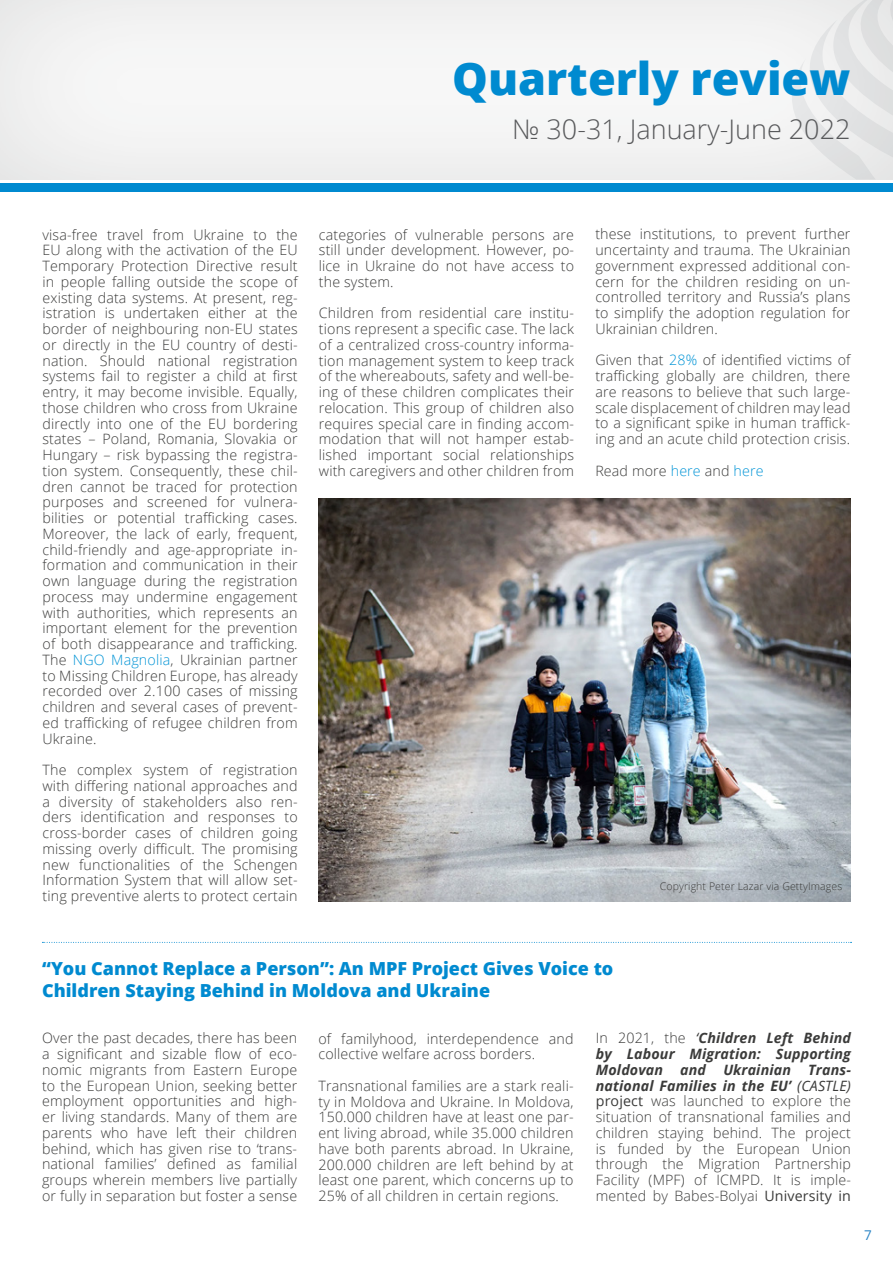
<style>
.page{position:relative;width:893px;height:1263px;background:#fff}
.page>*{position:absolute;margin:0;border:0;box-sizing:border-box;transform-origin:0 0}
.t1{font:800 45px "Open Sans";color:#008ad0}
.t2{font:300 27px "Open Sans";color:#58595b}
.t3{font:800 18px/21.6px "Open Sans";color:#008ad0}
.t4{font:300 14.25px/15.8px "Open Sans";letter-spacing:.01em;color:#3b3b3a;text-align:justify}
.t5{font:13.5px "Open Sans";color:#2883c5}
.t6{font:300 10.5px "Open Sans";letter-spacing:.01em;color:#3b3b3a}
.s1{color:#0094d6}
.s2{font-weight:400;font-style:italic}
.s3{font-weight:700;font-style:italic}
.s4{font-weight:400}
</style>
<div class="page">
<div style="left:0;top:183px;width:893px;height:9px;background:#008ad0"></div>
<svg style="left:790px;top:0;width:103px;height:180px"></svg>
<img style="left:319px;top:499px;width:531px;height:402px">
<svg style="left:42px;top:942px;width:809px;height:1px"></svg>
<h1 class="t1" style="left:452px;top:44px;width:400px">Quarterly review</h1>
<h2 class="t2" style="left:512px;top:110px;width:340px">№ 30-31, January-June 2022</h2>
<p class="t4" style="left:43px;top:226px;width:257px">visa-free travel from Ukraine to the EU along with the activation of the EU Temporary Protection Directive result in people falling outside the scope of existing data systems. At present, reg&shy;istration is undertaken either at the border of neighbouring non-EU states or directly in the EU country of desti&shy;nation. Should national registration systems fail to register a child at first entry, it may become invisible. Equally, those children who cross from Ukraine directly into one of the EU bordering states – Poland, Romania, Slovakia or Hungary – risk bypassing the registra&shy;tion system. Consequently, these chil&shy;dren cannot be traced for protection purposes and screened for vulnera&shy;bilities or potential trafficking cases.<br>Moreover, the lack of early, frequent, child-friendly and age-appropriate in&shy;formation and communication in their own language during the registration process may undermine engagement with authorities, which represents an important element for the prevention of both disappearance and trafficking.<br>The <span class="s1">NGO Magnolia</span>, Ukrainian partner to Missing Children Europe, has already recorded over 2.100 cases of missing children and several cases of prevent&shy;ed trafficking of refugee children from Ukraine.</p>
<p class="t4" style="left:43px;top:762px;width:257px">The complex system of registration with differing national approaches and a diversity of stakeholders also ren&shy;ders identification and responses to cross-border cases of children going missing overly difficult. The promising new functionalities of the Schengen Information System that will allow set&shy;ting preventive alerts to protect certain</p>
<p class="t4" style="left:319px;top:226px;width:257px">categories of vulnerable persons are still under development. However, po&shy;lice in Ukraine do not have access to the system.</p>
<p class="t4" style="left:319px;top:305px;width:257px">Children from residential care institu&shy;tions represent a specific case. The lack of a centralized cross-country informa&shy;tion management system to keep track of the whereabouts, safety and well-be&shy;ing of these children complicates their relocation. This group of children also requires special care in finding accom&shy;modation that will not hamper estab&shy;lished important social relationships with caregivers and other children from</p>
<p class="t4" style="left:595px;top:226px;width:257px">these institutions, to prevent further uncertainty and trauma. The Ukrainian government expressed additional con&shy;cern for the children residing on un&shy;controlled territory and Russia’s plans to simplify the adoption regulation for Ukrainian children.</p>
<p class="t4" style="left:595px;top:352px;width:257px">Given that <span class="s1">28%</span> of identified victims of trafficking globally are children, there are reasons to believe that such large&shy;scale displacement of children may lead to a significant spike in human traffick&shy;ing and an acute child protection crisis.</p>
<p class="t4" style="left:595px;top:462px;width:170px">Read more <span class="s1">here</span> and <span class="s1">here</span></p>
<p class="t6" style="left:660px;top:879px;width:184px">Copyright Peter Lazar via GettyImages</p>
<p class="t3" style="left:42px;top:957px;width:573px">“You Cannot Replace a Person”: An MPF Project Gives Voice to<br>Children Staying Behind in Moldova and Ukraine</p>
<p class="t4" style="left:42px;top:1030px;width:257px">Over the past decades, there has been a significant and sizable flow of eco&shy;nomic migrants from Eastern Europe to the European Union, seeking better employment opportunities and high&shy;er living standards. Many of them are parents who have left their children behind, which has given rise to ‘trans&shy;national families’ defined as familial groups wherein members live partially or fully in separation but foster a sense</p>
<p class="t4" style="left:318px;top:1030px;width:257px">of familyhood, interdependence and collective welfare across borders.</p>
<p class="t4" style="left:318px;top:1077px;width:257px">Transnational families are a stark reali&shy;ty in Moldova and Ukraine. In Moldova, 150.000 children have at least one par&shy;ent living abroad, while 35.000 children have both parents abroad. In Ukraine, 200.000 children are left behind by at least one parent, which concerns up to 25% of all children in certain regions.</p>
<p class="t4" style="left:596px;top:1030px;width:257px">In 2021, the <span class="s2">‘</span><span class="s3">Children Left Behind by Labour Migration: Supporting Moldovan and Ukrainian Trans&shy;national Families in the EU’</span> <span class="s2">(CASTLE) </span><span class="s4">project</span> was launched to explore the situation of transnational families and children staying behind. The project is funded by the European Union through the Migration Partnership Facility (MPF) of ICMPD. It is imple&shy;mented by Babes-Bolyai <span class="s4">University in</span></p>
<p class="t5" style="left:864px;top:1226px;width:9px">7</p>
</div>
